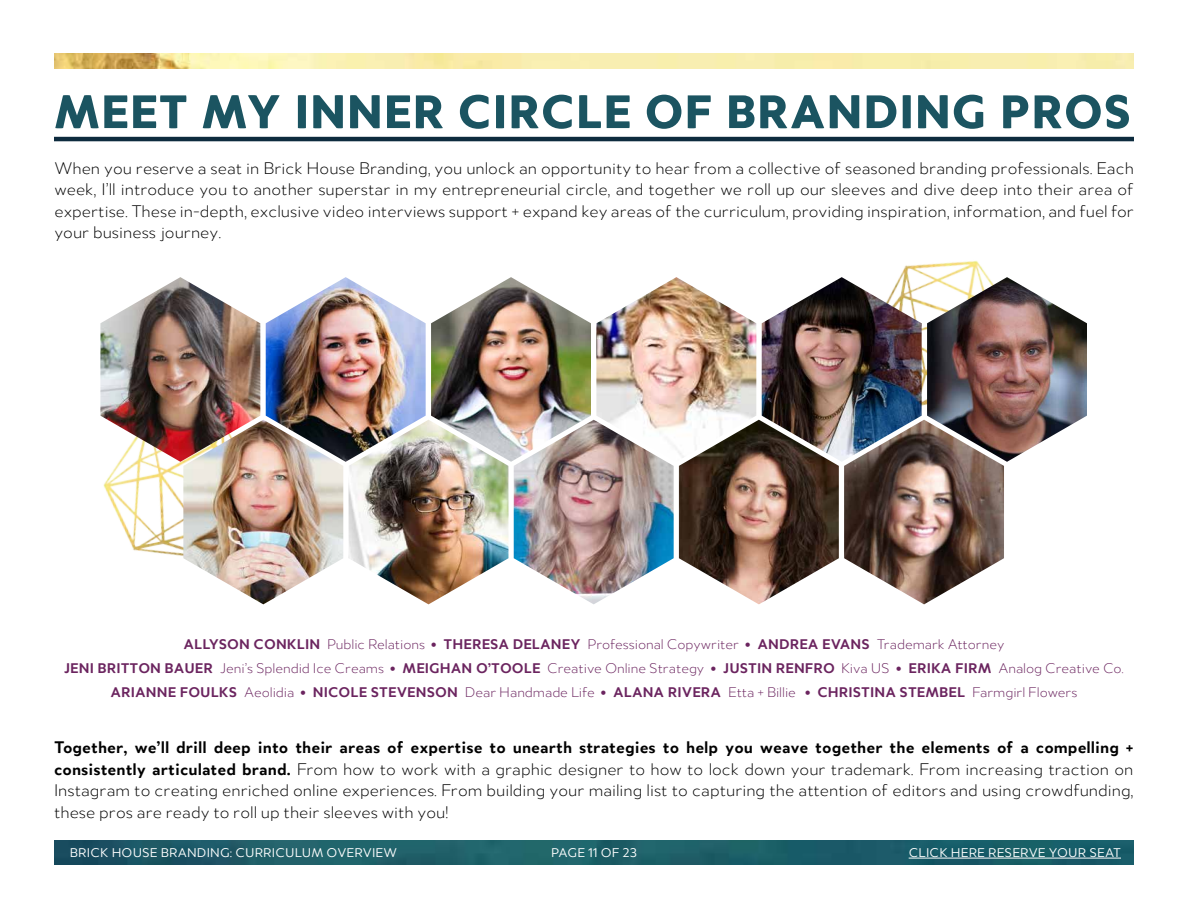
<style>
.page{position:relative;width:1188px;height:918px;background:#fff}
.page>*{position:absolute;margin:0;border:0;box-sizing:border-box;transform-origin:0 0}
.t1{font:900 50.25px "Merel";letter-spacing:.01em;color:#1b5461}
.t2{font:300 18px/21.6px "Merel";color:#000;text-align:justify}
.t3{font:300 15px/24px "Merel";letter-spacing:-.005em;color:#6b245f;text-align:center}
.t4{font:13.5px "Merel";letter-spacing:.01em;color:#fff}
.s1{font-weight:700}
</style>
<div class="page">
<hr style="left:54px;top:137px;width:1080px;height:4px;background:#0d2b3e">
<img style="left:54px;top:53px;width:1080px;height:15px">
<img style="left:54px;top:840px;width:1080px;height:25px">
<hr style="left:909px;top:858px;width:212px;height:1px;background:#fff">
<img style="left:103px;top:386px;width:163px;height:170px">
<img style="left:899px;top:260px;width:90px;height:160px">
<img style="left:844px;top:420px;width:160px;height:184px">
<img style="left:266px;top:277px;width:160px;height:185px">
<img style="left:431px;top:277px;width:160px;height:185px">
<img style="left:762px;top:277px;width:160px;height:185px">
<img style="left:927px;top:277px;width:160px;height:185px">
<img style="left:183px;top:420px;width:160px;height:184px">
<img style="left:349px;top:420px;width:159px;height:184px">
<img style="left:679px;top:420px;width:160px;height:184px">
<img style="left:100px;top:277px;width:160px;height:185px">
<img style="left:514px;top:420px;width:160px;height:184px">
<img style="left:596px;top:277px;width:160px;height:185px">
<h1 class="t1" style="left:54px;top:69px;width:1079px">MEET MY INNER CIRCLE OF BRANDING PROS</h1>
<p class="t2" style="left:54px;top:156px;width:1081px">When you reserve a seat in Brick House Branding, you unlock an opportunity to hear from a collective of seasoned branding professionals. Each week, I’ll introduce you to another superstar in my entrepreneurial circle, and together we roll up our sleeves and dive deep into their area of expertise. These in-depth, exclusive video interviews support + expand key areas of the curriculum, providing inspiration, information, and fuel for your business journey.</p>
<p class="t3" style="left:64px;top:631px;width:1062px"><span class="s1">ALLYSON CONKLIN</span> Public Relations <span class="s1">• THERESA DELANEY</span> Professional Copywriter <span class="s1">• ANDREA EVANS</span> Trademark Attorney<br><span class="s1">JENI BRITTON BAUER</span> Jeni’s Splendid Ice Creams <span class="s1">• MEIGHAN O’TOOLE</span> Creative Online Strategy <span class="s1">• JUSTIN RENFRO</span> Kiva US <span class="s1">• ERIKA FIRM</span> Analog Creative Co.<br><span class="s1">ARIANNE FOULKS</span> Aeolidia <span class="s1">• NICOLE STEVENSON</span> Dear Handmade Life <span class="s1">• ALANA RIVERA</span> Etta + Billie <span class="s1">• CHRISTINA STEMBEL</span> Farmgirl Flowers</p>
<p class="t2" style="left:54px;top:735px;width:1081px"><span class="s1">Together, we’ll drill deep into their areas of expertise to unearth strategies to help you weave together the elements of a compelling + consistently articulated brand.</span> From how to work with a graphic designer to how to lock down your trademark. From increasing traction on Instagram to creating enriched online experiences. From building your mailing list to capturing the attention of editors and using crowdfunding, these pros are ready to roll up their sleeves with you!</p>
<p class="t4" style="left:70px;top:842px;width:329px">BRICK HOUSE BRANDING: CURRICULUM OVERVIEW</p>
<p class="t4" style="left:551px;top:842px;width:88px">PAGE 11 OF 23</p>
<p class="t4" style="left:909px;top:842px;width:214px">CLICK HERE RESERVE YOUR SEAT</p>
</div>
